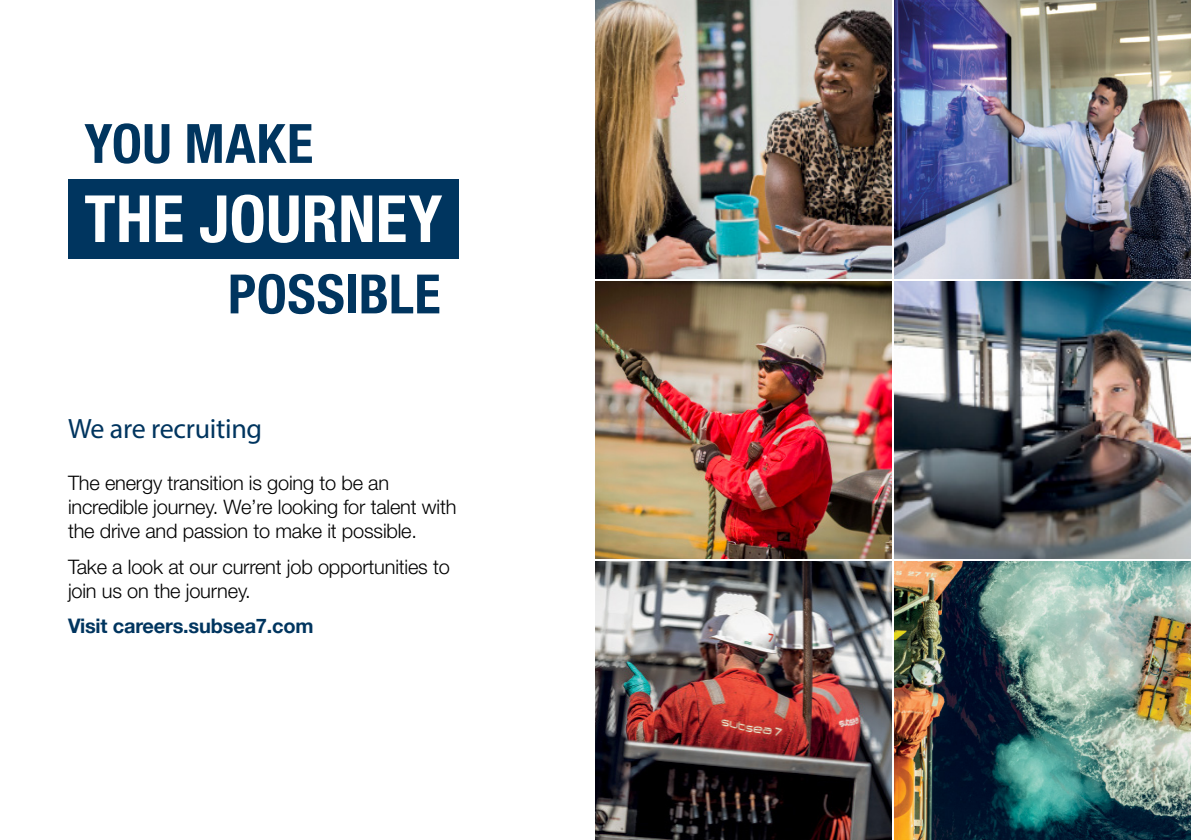
<style>
.page{position:relative;width:1191px;height:840px;background:#fff}
.page>*{position:absolute;margin:0;border:0;box-sizing:border-box;transform-origin:0 0}
.t1{font:700 condensed 65px "Helvetica Neue LT Std";letter-spacing:.005em;color:#fff}
.t2{font:700 condensed 54.2px "Helvetica Neue LT Std";letter-spacing:.01em;color:#00355f}
.t3{font:28px "Myriad Pro";letter-spacing:-.01em;color:#00355f}
.t4{font:300 20px/24px "Helvetica Neue";letter-spacing:-.01em;color:#000}
.t5{font:700 20px "Helvetica Neue";letter-spacing:-.01em;color:#00355f}
</style>
<div class="page">
<img style="left:894px;top:0;width:297px;height:278px">
<img style="left:894px;top:281px;width:297px;height:277px">
<img style="left:894px;top:561px;width:297px;height:278px">
<img style="left:595px;top:0;width:296px;height:278px">
<img style="left:595px;top:281px;width:296px;height:277px">
<img style="left:595px;top:561px;width:296px;height:278px">
<div style="left:68px;top:179px;width:391px;height:79px;background:#00355f"></div>
<h2 class="t2" style="left:84px;top:111px;width:230px">YOU MAKE</h2>
<h1 class="t1" style="left:84px;top:179px;width:359px">THE JOURNEY</h1>
<h2 class="t2" style="left:228px;top:261px;width:214px">POSSIBLE</h2>
<h3 class="t3" style="left:68px;top:411px;width:196px">We are recruiting</h3>
<p class="t4" style="left:68px;top:470px;width:390px">The energy transition is going to be an incredible journey. We’re looking for talent with the drive and passion to make it possible.</p>
<p class="t4" style="left:68px;top:554px;width:383px">Take a look at our current job opportunities to join us on the journey.</p>
<p class="t5" style="left:68px;top:613px;width:247px">Visit careers.subsea7.com</p>
</div>
